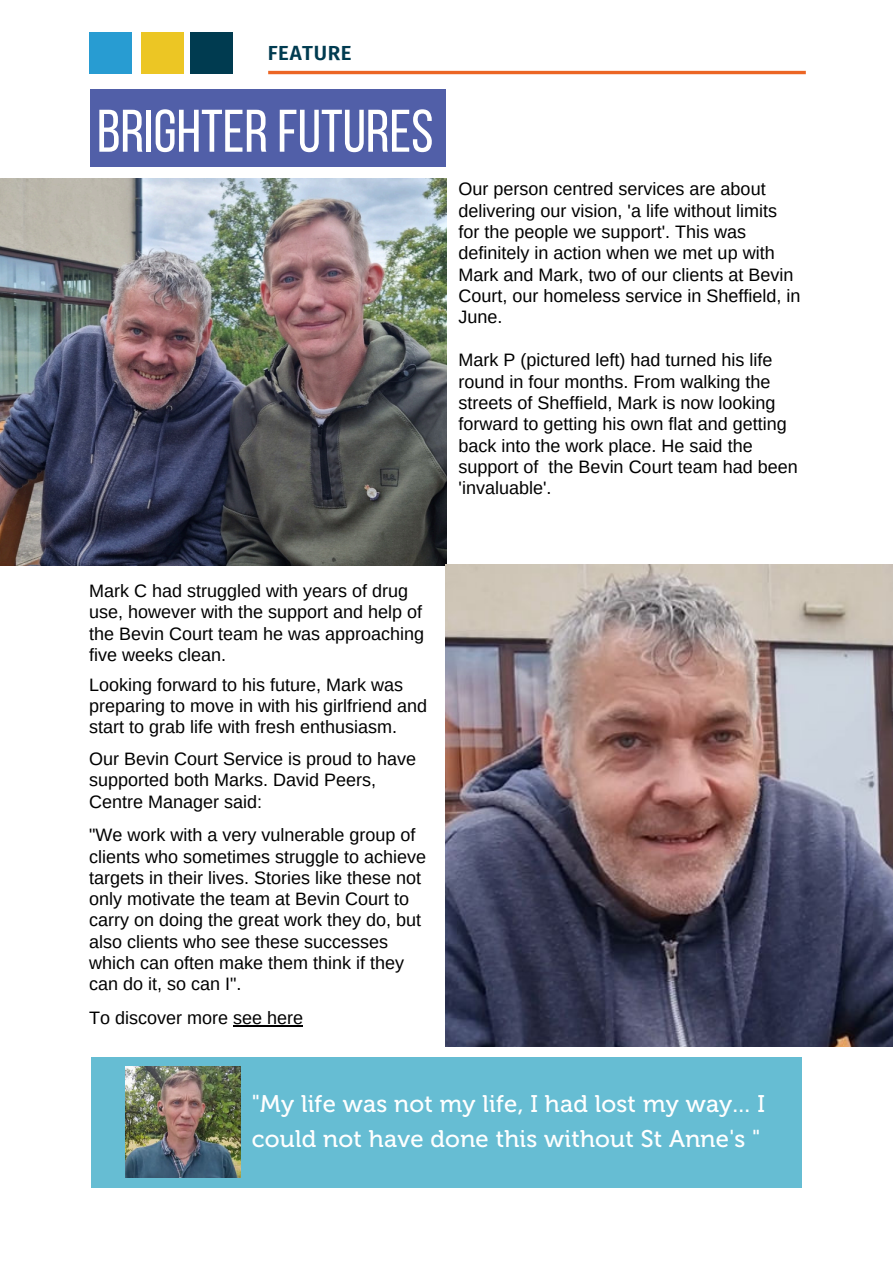
<style>
.page{position:relative;width:893px;height:1264px;background:#fff}
.page>*{position:absolute;margin:0;border:0;box-sizing:border-box;transform-origin:0 0}
.t1{font:60px "Bebas Neue";color:#fff}
.t2{font:24px/34.8px "Museo 500";letter-spacing:.01em;color:#fff}
.t3{font:600 20.4px "Fira Sans";letter-spacing:.03em;color:#003b50}
.t4{font:18px/21.3px "Arimo";color:#000}
</style>
<div class="page">
<img style="left:0;top:178px;width:446px;height:387px">
<div style="left:90px;top:89px;width:355px;height:78px;background:#515fa8"></div>
<img style="left:445px;top:565px;width:446px;height:481px">
<div style="left:91px;top:1057px;width:710px;height:130px;background:#66bdd3"></div>
<div style="left:89px;top:33px;width:43px;height:41px;background:#289cd2"></div>
<div style="left:141px;top:33px;width:43px;height:41px;background:#ecc624"></div>
<div style="left:190px;top:33px;width:43px;height:41px;background:#003b50"></div>
<hr style="left:268px;top:71px;width:537px;height:3px;background:#ec6625">
<img style="left:126px;top:1066px;width:115px;height:111px">
<hr style="left:233px;top:1025px;width:70px;height:1px;background:#000">
<p class="t3" style="left:268px;top:36px;width:85px">FEATURE</p>
<h1 class="t1" style="left:97px;top:98px;width:338px">BRIGHTER FUTURES</h1>
<p class="t4" style="left:458px;top:178px;width:343px">Our person centred services are about delivering our vision, 'a life without limits for the people we support'. This was definitely in action when we met up with Mark and Mark, two of our clients at Bevin Court, our homeless service in Sheffield, in June.</p>
<p class="t4" style="left:458px;top:349px;width:340px">Mark P (pictured left) had turned his life round in four months. From walking the streets of Sheffield, Mark is now looking forward to getting his own flat and getting back into the work place. He said the support of the Bevin Court team had been 'invaluable'.</p>
<p class="t4" style="left:89px;top:580px;width:336px">Mark C had struggled with years of drug use, however with the support and help of the Bevin Court team he was approaching five weeks clean.</p>
<p class="t4" style="left:89px;top:674px;width:339px">Looking forward to his future, Mark was preparing to move in with his girlfriend and start to grab life with fresh enthusiasm.</p>
<p class="t4" style="left:89px;top:748px;width:328px">Our Bevin Court Service is proud to have supported both Marks. David Peers,<br>Centre Manager said:</p>
<p class="t4" style="left:89px;top:824px;width:338px">"We work with a very vulnerable group of clients who sometimes struggle to achieve targets in their lives. Stories like these not only motivate the team at Bevin Court to carry on doing the great work they do, but also clients who see these successes which can often make them think if they can do it, so can I".</p>
<p class="t4" style="left:89px;top:1007px;width:215px">To discover more see here</p>
<h2 class="t2" style="left:252px;top:1086px;width:514px">"My life was not my life, I had lost my way... I could not have done this without St Anne's "</h2>
</div>
